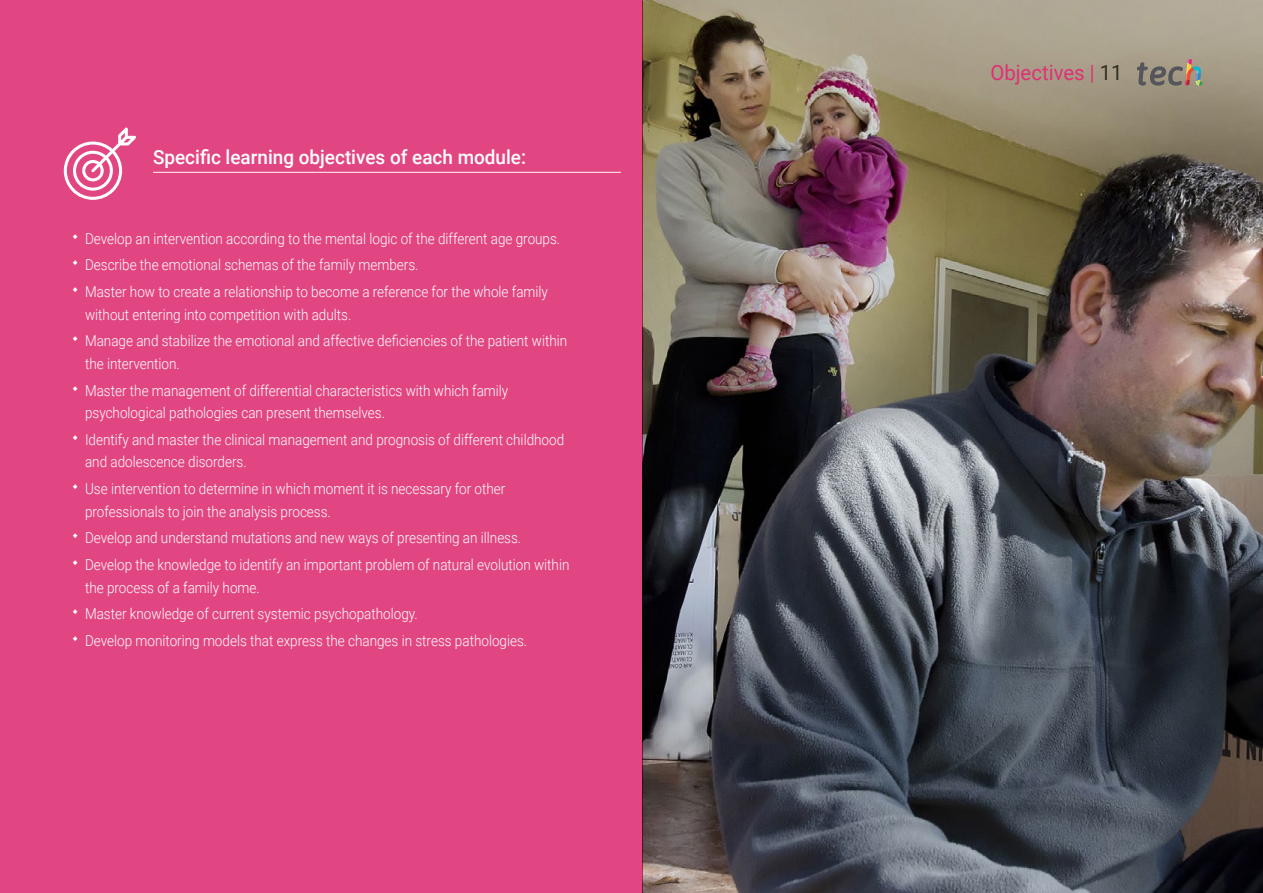
<style>
.page{position:relative;width:1263px;height:893px;background:#fff}
.page>*{position:absolute;margin:0;border:0;box-sizing:border-box;transform-origin:0 0}
.t1{font:21px "Roboto";color:#df3174}
.t2{font:500 19.5px "Roboto";color:#fff}
.t3{font:300 15px/26.7px "Roboto";color:#fff;scale:.9 1}
.s1{color:#312e20}
</style>
<div class="page">
<img style="left:642px;top:0;width:621px;height:893px">
<div style="left:0;top:0;width:642px;height:893px;background:#e24682"></div>
<svg style="left:64px;top:127px;width:72px;height:73px"></svg>
<hr style="left:153px;top:172px;width:468px;height:1px;background:#fff">
<svg style="left:1137px;top:59px;width:65px;height:27px;background:#8f8579"></svg>
<h2 class="t2" style="left:153px;top:143px;width:374px">Specific learning objectives of each module:</h2>
<p class="t3" style="left:85px;top:224px;width:529px">Develop an intervention according to the mental logic of the different age groups.<br>Describe the emotional schemas of the family members.<br>Master how to create a relationship to become a reference for the whole family</p>
<p class="t3" style="left:85px;top:300px;width:537px">without entering into competition with adults.<br>Manage and stabilize the emotional and affective deficiencies of the patient within</p>
<p class="t3" style="left:85px;top:350px;width:472px">the intervention.<br>Master the management of differential characteristics with which family</p>
<p class="t3" style="left:85px;top:399px;width:534px">psychological pathologies can present themselves.<br>Identify and master the clinical management and prognosis of different childhood</p>
<p class="t3" style="left:85px;top:448px;width:469px">and adolescence disorders.<br>Use intervention to determine in which moment it is necessary for other</p>
<p class="t3" style="left:85px;top:497px;width:540px">professionals to join the analysis process.<br>Develop and understand mutations and new ways of presenting an illness.<br>Develop the knowledge to identify an important problem of natural evolution within</p>
<p class="t3" style="left:85px;top:573px;width:493px">the process of a family home.<br>Master knowledge of current systemic psychopathology.<br>Develop monitoring models that express the changes in stress pathologies.</p>
<h1 class="t1" style="left:990px;top:57px;width:134px">Objectives | <span class="s1">11</span></h1>
</div>
